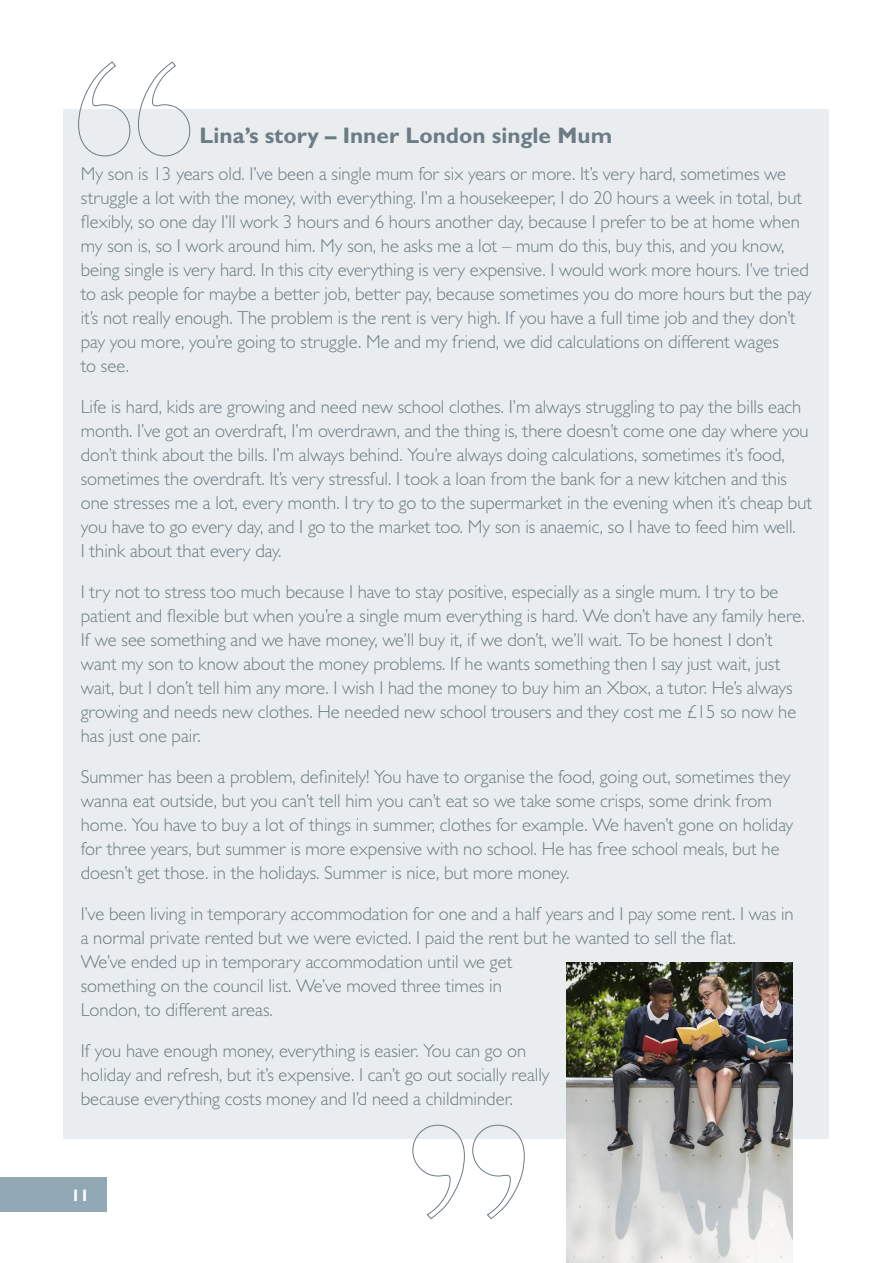
<style>
.page{position:relative;width:893px;height:1263px;background:#fff}
.page>*{position:absolute;margin:0;border:0;box-sizing:border-box;transform-origin:0 0}
.t1{font:700 22.5px "Gill Sans MT Pro";color:#6c7c85}
.t2{font:300 18.75px/24px "Gill Sans MT Pro";color:#6c7c85}
.t3{font:700 16.5px "Gill Sans MT Pro";color:#fff}
</style>
<div class="page">
<div style="left:0;top:1178px;width:106px;height:34px;background:#92a8b4"></div>
<div style="left:64px;top:109px;width:765px;height:1029px;background:#e9edf0"></div>
<img style="left:567px;top:962px;width:225px;height:301px">
<svg style="left:78px;top:61px;width:112px;height:96px"></svg>
<svg style="left:412px;top:1124px;width:113px;height:95px"></svg>
<p class="t1" style="left:200px;top:121px;width:414px">Lina’s story – Inner London single Mum</p>
<p class="t2" style="left:81px;top:161px;width:732px">My son is 13 years old. I’ve been a single mum for six years or more. It’s very hard, sometimes we struggle a lot with the money, with everything. I’m a housekeeper, I do 20 hours a week in total, but flexibly, so one day I’ll work 3 hours and 6 hours another day, because I prefer to be at home when my son is, so I work around him. My son, he asks me a lot – mum do this, buy this, and you know, being single is very hard. In this city everything is very expensive. I would work more hours. I’ve tried to ask people for maybe a better job, better pay, because sometimes you do more hours but the pay it’s not really enough. The problem is the rent is very high. If you have a full time job and they don’t pay you more, you’re going to struggle. Me and my friend, we did calculations on different wages<br>to see.</p>
<p class="t2" style="left:81px;top:394px;width:733px">Life is hard, kids are growing and need new school clothes. I’m always struggling to pay the bills each month. I’ve got an overdraft, I’m overdrawn, and the thing is, there doesn’t come one day where you don’t think about the bills. I’m always behind. You’re always doing calculations, sometimes it’s food, sometimes the overdraft. It’s very stressful. I took a loan from the bank for a new kitchen and this one stresses me a lot, every month. I try to go to the supermarket in the evening when it’s cheap but you have to go every day, and I go to the market too. My son is anaemic, so I have to feed him well.<br>I think about that every day.</p>
<p class="t2" style="left:81px;top:579px;width:726px">I try not to stress too much because I have to stay positive, especially as a single mum. I try to be patient and flexible but when you’re a single mum everything is hard. We don’t have any family here.<br>If we see something and we have money, we’ll buy it, if we don’t, we’ll wait. To be honest I don’t want my son to know about the money problems. If he wants something then I say just wait, just wait, but I don’t tell him any more. I wish I had the money to buy him an Xbox, a tutor. He’s always growing and needs new clothes. He needed new school trousers and they cost me £15 so now he has just one pair.</p>
<p class="t2" style="left:81px;top:764px;width:714px">Summer has been a problem, definitely! You have to organise the food, going out, sometimes they wanna eat outside, but you can’t tell him you can’t eat so we take some crisps, some drink from home. You have to buy a lot of things in summer, clothes for example. We haven’t gone on holiday for three years, but summer is more expensive with no school. He has free school meals, but he doesn’t get those. in the holidays. Summer is nice, but more money.</p>
<p class="t2" style="left:81px;top:901px;width:714px">I’ve been living in temporary accommodation for one and a half years and I pay some rent. I was in a normal private rented but we were evicted. I paid the rent but he wanted to sell the flat.<br>We’ve ended up in temporary accommodation until we get<br>something on the council list. We’ve moved three times in<br>London, to different areas.</p>
<p class="t2" style="left:81px;top:1038px;width:470px">If you have enough money, everything is easier. You can go on holiday and refresh, but it’s expensive. I can’t go out socially really because everything costs money and I’d need a childminder.</p>
<p class="t3" style="left:71px;top:1185px;width:20px">11</p>
</div>
